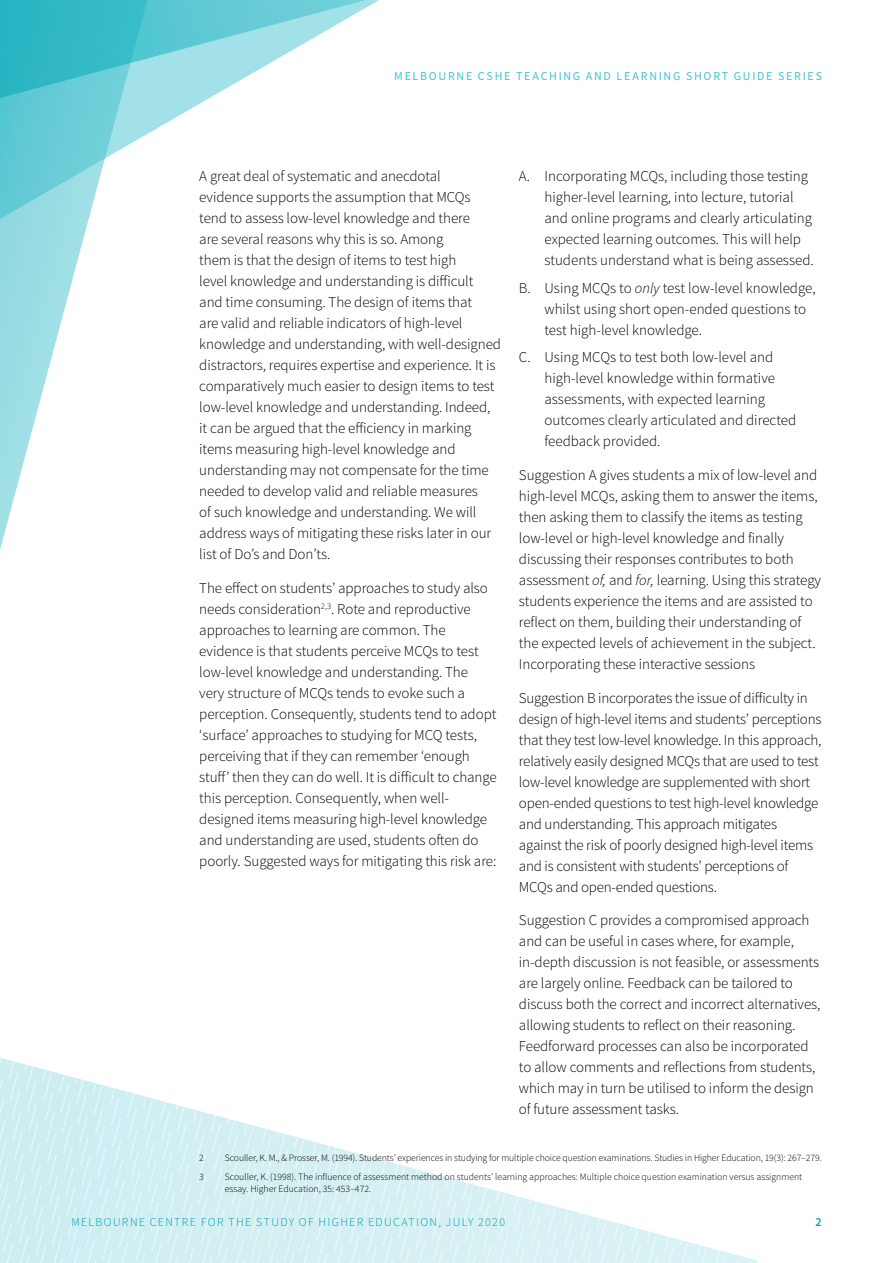
<style>
.page{position:relative;width:893px;height:1263px;background:#fff}
.page>*{position:absolute;margin:0;border:0;box-sizing:border-box;transform-origin:0 0}
.t1{font:300 15px/21px "Source Sans Pro";letter-spacing:-.005em;color:#000}
.t2{font:300 12px "Source Sans Pro";letter-spacing:.11em;color:#009cae}
.t3{font:12px "Source Sans Pro";letter-spacing:.14em;color:#44c3cf}
.t4{font:600 12px "Source Sans Pro";color:#009cae}
.t5{font:300 9.75px/12px "Source Sans Pro";color:#000}
.s1{font-style:italic}
</style>
<div class="page">
<svg style="left:0;top:1057px;width:725px;height:206px"></svg>
<svg style="left:0;top:114px;width:165px;height:436px"></svg>
<svg style="left:0;top:0;width:366px;height:114px"></svg>
<p class="t3" style="left:394px;top:68px;width:429px">MELBOURNE CSHE TEACHING AND LEARNING SHORT GUIDE SERIES</p>
<p class="t1" style="left:199px;top:166px;width:303px">A great deal of systematic and anecdotal<br>evidence supports the assumption that MCQs tend to assess low-level knowledge and there<br>are several reasons why this is so. Among<br>them is that the design of items to test high<br>level knowledge and understanding is difficult<br>and time consuming. The design of items that<br>are valid and reliable indicators of high-level knowledge and understanding, with well-designed distractors, requires expertise and experience. It is comparatively much easier to design items to test low-level knowledge and understanding. Indeed, it can be argued that the efficiency in marking items measuring high-level knowledge and understanding may not compensate for the time needed to develop valid and reliable measures<br>of such knowledge and understanding. We will address ways of mitigating these risks later in our list of Do’s and Don’ts.</p>
<p class="t1" style="left:199px;top:578px;width:299px">The effect on students’ approaches to study also needs consideration<sup>2,3</sup>. Rote and reproductive approaches to learning are common. The evidence is that students perceive MCQs to test low-level knowledge and understanding. The very structure of MCQs tends to evoke such a perception. Consequently, students tend to adopt ‘surface’ approaches to studying for MCQ tests, perceiving that if they can remember ‘enough stuff’ then they can do well. It is difficult to change this perception. Consequently, when well&shy;designed items measuring high-level knowledge and understanding are used, students often do poorly. Suggested ways for mitigating this risk are:</p>
<p class="t1" style="left:544px;top:166px;width:271px;text-indent:-26px">A. Incorporating MCQs, including those testing higher-level learning, into lecture, tutorial and online programs and clearly articulating expected learning outcomes. This will help students understand what is being assessed.</p>
<p class="t1" style="left:544px;top:277px;width:273px;text-indent:-26px">B. Using MCQs to <span class="s1">only</span> test low-level knowledge, whilst using short open-ended questions to test high-level knowledge.</p>
<p class="t1" style="left:544px;top:347px;width:253px;text-indent:-26px">C. Using MCQs to test both low-level and high-level knowledge within formative assessments, with expected learning outcomes clearly articulated and directed feedback provided.</p>
<p class="t1" style="left:519px;top:464px;width:304px">Suggestion A gives students a mix of low-level and high-level MCQs, asking them to answer the items, then asking them to classify the items as testing low-level or high-level knowledge and finally discussing their responses contributes to both assessment <span class="s1">of,</span> and <span class="s1">for,</span> learning. Using this strategy students experience the items and are assisted to reflect on them, building their understanding of the expected levels of achievement in the subject.<br>Incorporating these interactive sessions</p>
<p class="t1" style="left:519px;top:687px;width:304px">Suggestion B incorporates the issue of difficulty in design of high-level items and students’ perceptions that they test low-level knowledge. In this approach, relatively easily designed MCQs that are used to test low-level knowledge are supplemented with short open-ended questions to test high-level knowledge and understanding. This approach mitigates against the risk of poorly designed high-level items and is consistent with students’ perceptions of MCQs and open-ended questions.</p>
<p class="t1" style="left:519px;top:910px;width:303px">Suggestion C provides a compromised approach and can be useful in cases where, for example, in-depth discussion is not feasible, or assessments are largely online. Feedback can be tailored to discuss both the correct and incorrect alternatives, allowing students to reflect on their reasoning.<br>Feedforward processes can also be incorporated to allow comments and reflections from students, which may in turn be utilised to inform the design of future assessment tasks.</p>
<p class="t5" style="left:199px;top:1152px;width:6px">2</p>
<p class="t5" style="left:225px;top:1152px;width:598px">Scouller, K. M., &amp; Prosser, M. (1994). Students’ experiences in studying for multiple choice question examinations. Studies in Higher Education, 19(3): 267–279.</p>
<p class="t5" style="left:199px;top:1170px;width:6px">3</p>
<p class="t5" style="left:225px;top:1170px;width:579px">Scouller, K. (1998). The influence of assessment method on students’ learning approaches: Multiple choice question examination versus assignment essay. Higher Education, 35: 453–472.</p>
<p class="t2" style="left:71px;top:1215px;width:435px">MELBOURNE CENTRE FOR THE STUDY OF HIGHER EDUCATION, JULY 2020</p>
<p class="t4" style="left:815px;top:1214px;width:8px">2</p>
</div>
